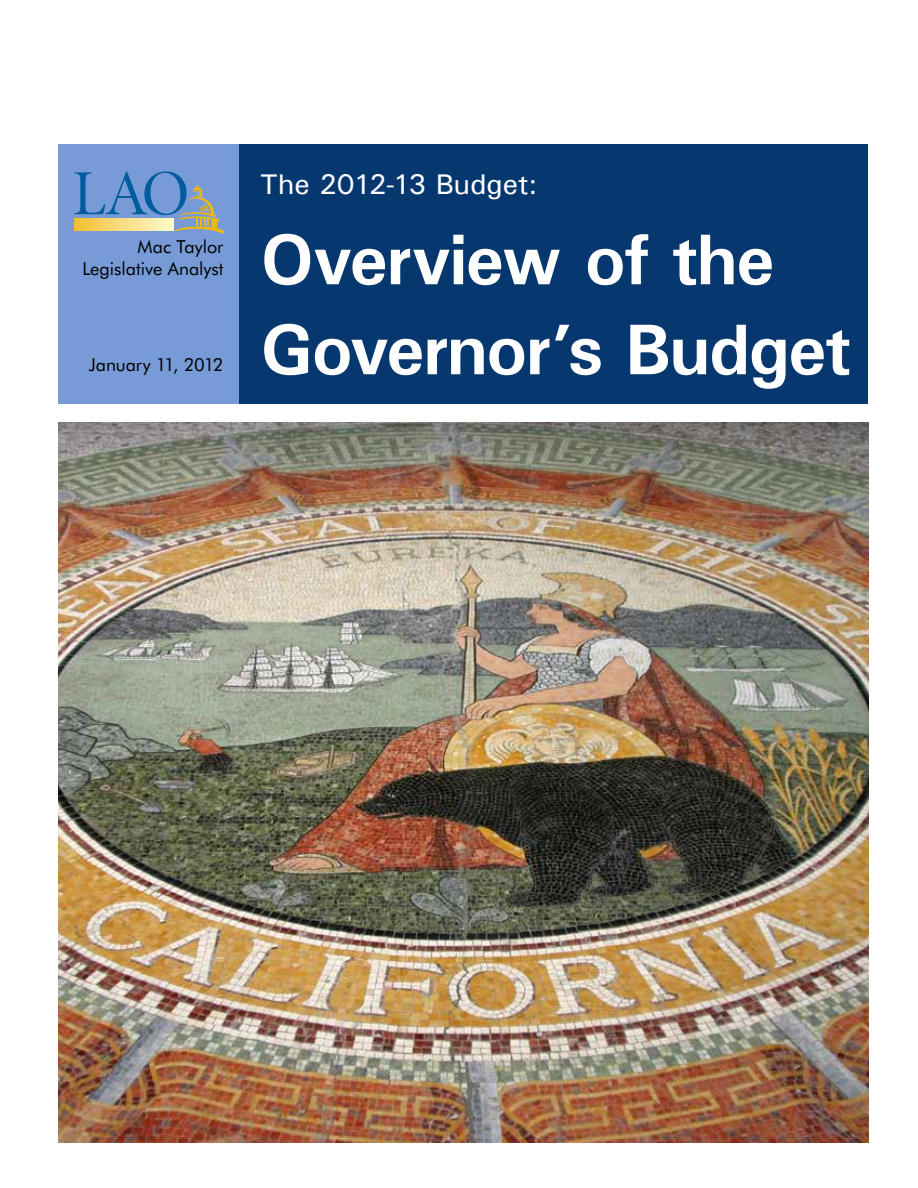
<style>
.page{position:relative;width:918px;height:1188px;background:#fff}
.page>*{position:absolute;margin:0;border:0;box-sizing:border-box;transform-origin:0 0}
.t1{font:700 72px/90px "Univers";letter-spacing:-.025em;color:#fff}
.t2{font:500 28.5px "Univers";color:#fff}
.t3{font:18px/21.6px "Futura BT";color:#000;text-align:right}
</style>
<div class="page">
<div style="left:58px;top:144px;width:181px;height:260px;background:#779bd6"></div>
<div style="left:239px;top:144px;width:629px;height:260px;background:#06376f"></div>
<svg style="left:74px;top:171px;width:150px;height:63px"></svg>
<img style="left:58px;top:423px;width:810px;height:720px">
<p class="t3" style="left:82px;top:236px;width:143px">mac Taylor<br>Legislative Analyst</p>
<p class="t3" style="left:89px;top:354px;width:136px">January 11, 2012</p>
<h2 class="t2" style="left:260px;top:166px;width:279px">The 2012-13 Budget:</h2>
<h1 class="t1" style="left:260px;top:213px;width:593px">Overview of the<br>Governor’s Budget</h1>
</div>
